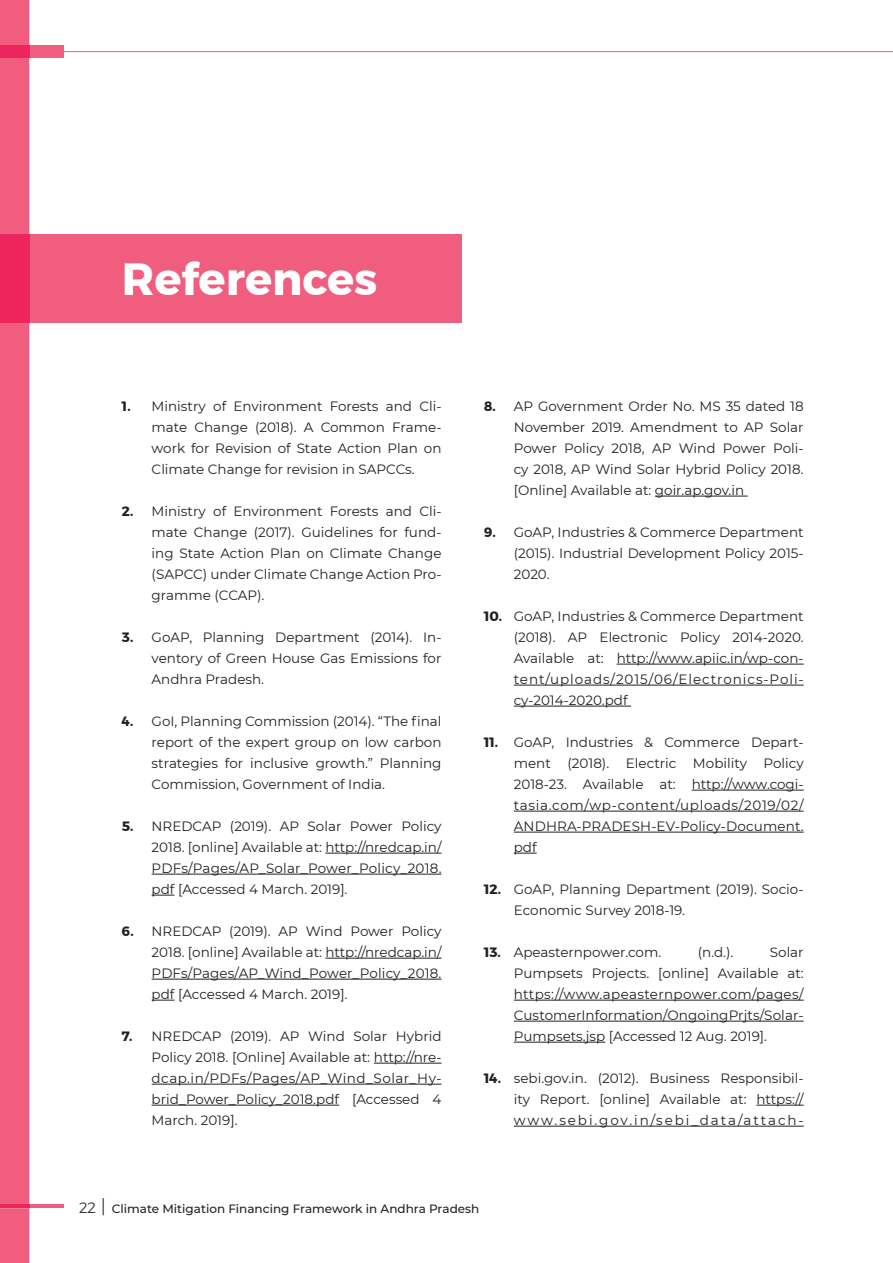
<style>
.page{position:relative;width:893px;height:1263px;background:#fff}
.page>*{position:absolute;margin:0;border:0;box-sizing:border-box;transform-origin:0 0}
.t1{font:700 45px "Montserrat";color:#fff}
.t2{font:13.5px/21px "Montserrat";color:#231f20;text-align:justify}
.t3{font:500 12px "Montserrat";color:#231f20}
.s1{font-weight:700}
.s2{font-weight:300;font-size:15px}
.s3{font-weight:300;font-size:18px}
</style>
<div class="page">
<hr style="left:50px;top:51px;width:843px;height:1px;background:#f05d7e">
<div style="left:0;top:45px;width:64px;height:13px;background:#f05d7e"></div>
<hr style="left:0;top:1205px;width:64px;height:3px;background:#f05d7e">
<div style="left:0;top:234px;width:461px;height:89px;background:#f05d7e"></div>
<hr style="left:325px;top:853px;width:116px;height:1px;background:#231f20">
<hr style="left:152px;top:874px;width:289px;height:1px;background:#231f20">
<svg style="left:152px;top:895px;width:23px;height:1px"></svg>
<hr style="left:325px;top:958px;width:116px;height:1px;background:#231f20">
<hr style="left:152px;top:979px;width:289px;height:1px;background:#231f20">
<svg style="left:152px;top:1000px;width:23px;height:1px"></svg>
<hr style="left:374px;top:1063px;width:67px;height:1px;background:#231f20">
<hr style="left:152px;top:1084px;width:289px;height:1px;background:#231f20">
<hr style="left:152px;top:1105px;width:187px;height:1px;background:#231f20">
<hr style="left:655px;top:496px;width:93px;height:1px;background:#231f20">
<hr style="left:617px;top:664px;width:187px;height:1px;background:#231f20">
<hr style="left:514px;top:685px;width:290px;height:1px;background:#231f20">
<hr style="left:514px;top:706px;width:117px;height:1px;background:#231f20">
<hr style="left:692px;top:790px;width:112px;height:1px;background:#231f20">
<hr style="left:514px;top:811px;width:290px;height:1px;background:#231f20">
<hr style="left:514px;top:832px;width:290px;height:1px;background:#231f20">
<svg style="left:514px;top:853px;width:23px;height:1px"></svg>
<hr style="left:514px;top:1000px;width:290px;height:1px;background:#231f20">
<hr style="left:514px;top:1021px;width:290px;height:1px;background:#231f20">
<hr style="left:514px;top:1042px;width:91px;height:1px;background:#231f20">
<hr style="left:756px;top:1105px;width:48px;height:1px;background:#231f20">
<hr style="left:514px;top:1126px;width:290px;height:1px;background:#231f20">
<div style="left:0;top:0;width:29px;height:1263px;background:#f05d7e"></div>
<div style="left:0;top:45px;width:29px;height:13px;background:#ee255c"></div>
<hr style="left:0;top:1205px;width:29px;height:3px;background:#ee255c">
<div style="left:0;top:234px;width:29px;height:89px;background:#ee255c"></div>
<h1 class="t1" style="left:122px;top:243px;width:257px">References</h1>
<p class="t2" style="left:152px;top:395px;width:291px;text-indent:-30px"><span class="s1">1.</span> Ministry of Environment Forests and Cli&shy;mate Change (2018). A Common Frame&shy;work for Revision of State Action Plan on Climate Change for revision in SAPCCs.</p>
<p class="t2" style="left:152px;top:500px;width:291px;text-indent:-30px"><span class="s1">2.</span> Ministry of Environment Forests and Cli&shy;mate Change (2017). Guidelines for fund&shy;ing State Action Plan on Climate Change (SAPCC) under Climate Change Action Pro&shy;gramme (CCAP).</p>
<p class="t2" style="left:152px;top:626px;width:291px;text-indent:-30px"><span class="s1">3.</span> GoAP, Planning Department (2014). In&shy;ventory of Green House Gas Emissions for Andhra Pradesh.</p>
<p class="t2" style="left:152px;top:710px;width:291px;text-indent:-30px"><span class="s1">4.</span> GoI, Planning Commission (2014). “The final report of the expert group on low carbon strategies for inclusive growth.” Planning Commission, Government of India.</p>
<p class="t2" style="left:152px;top:815px;width:291px;text-indent:-30px"><span class="s1">5.</span> NREDCAP (2019). AP Solar Power Policy 2018. [online] Available at: http://nredcap.in/ PDFs/Pages/AP_Solar_Power_Policy_2018. pdf [Accessed 4 March. 2019].</p>
<p class="t2" style="left:152px;top:920px;width:291px;text-indent:-30px"><span class="s1">6.</span> NREDCAP (2019). AP Wind Power Policy 2018. [online] Available at: http://nredcap.in/ PDFs/Pages/AP_Wind_Power_Policy_2018. pdf [Accessed 4 March. 2019].</p>
<p class="t2" style="left:152px;top:1025px;width:291px;text-indent:-30px"><span class="s1">7.</span> NREDCAP (2019). AP Wind Solar Hybrid Policy 2018. [Online] Available at: http://nre&shy;dcap.in/PDFs/Pages/AP_Wind_Solar_Hy&shy;brid_Power_Policy_2018.pdf [Accessed 4<br>March. 2019].</p>
<p class="t2" style="left:514px;top:395px;width:291px;text-indent:-30px"><span class="s1">8.</span> AP Government Order No. MS 35 dated 18<br>November 2019. Amendment to AP Solar Power Policy 2018, AP Wind Power Poli&shy;cy 2018, AP Wind Solar Hybrid Policy 2018. [Online] Available at: goir.ap.gov.in</p>
<p class="t2" style="left:514px;top:521px;width:291px;text-indent:-30px"><span class="s1">9.</span> GoAP, Industries &amp; Commerce Department (2015). Industrial Development Policy 2015- 2020.</p>
<p class="t2" style="left:514px;top:605px;width:291px;text-indent:-30px"><span class="s1">10.</span> GoAP, Industries &amp; Commerce Department (2018). AP Electronic Policy 2014-2020.<br>Available at: http://www.apiic.in/wp-con&shy;tent/uploads/2015/06/Electronics-Poli&shy;cy-2014-2020.pdf</p>
<p class="t2" style="left:514px;top:731px;width:291px;text-indent:-30px"><span class="s1">11.</span> GoAP, Industries &amp; Commerce Depart&shy;ment (2018). Electric Mobility Policy 2018-23. Available at: http://www.cogi&shy;tasia.com/wp-content/uploads/2019/02/ ANDHRA-PRADESH-EV-Policy-Document. pdf</p>
<p class="t2" style="left:514px;top:878px;width:291px;text-indent:-30px"><span class="s1">12.</span> GoAP, Planning Department (2019). Socio-<br>Economic Survey 2018-19.</p>
<p class="t2" style="left:484px;top:941px;width:179px"><span class="s1">13.</span> Apeasternpower.com.</p>
<p class="t2" style="left:698px;top:941px;width:37px">(n.d.).</p>
<p class="t2" style="left:514px;top:941px;width:291px;text-indent:256px">Solar Pumpsets Projects. [online] Available at: https://www.apeasternpower.com/pages/ CustomerInformation/OngoingPrjts/Solar-Pumpsets.jsp [Accessed 12 Aug. 2019].</p>
<p class="t2" style="left:514px;top:1067px;width:291px;text-indent:-30px"><span class="s1">14.</span> sebi.gov.in. (2012). Business Responsibil&shy;ity Report. [online] Available at: https:// www.sebi.gov.in/sebi_data/attach-</p>
<p class="t3" style="left:79px;top:1200px;width:402px"><span class="s2">22</span> <span class="s3">|</span> Climate Mitigation Financing Framework in Andhra Pradesh</p>
</div>
